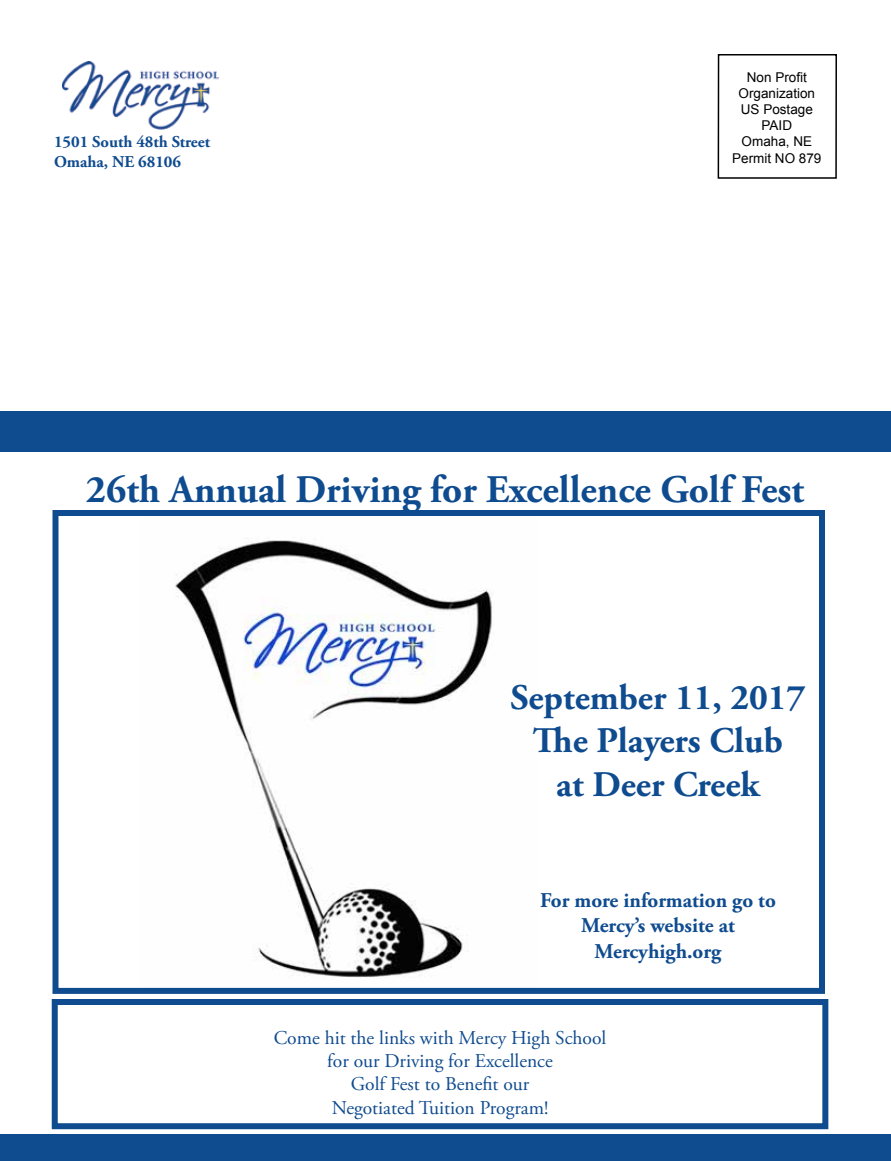
<style>
.page{position:relative;width:891px;height:1161px;background:#fff}
.page>*{position:absolute;margin:0;border:0;box-sizing:border-box;transform-origin:0 0}
.t1{font:700 39px "Adobe Garamond Pro";color:#0f4b8f}
.t2{font:700 36px/43.2px "Adobe Garamond Pro";color:#0f4b8f;text-align:center}
.t3{font:700 21px/25.2px "Adobe Garamond Pro";color:#0f4b8f;text-align:center}
.t4{font:19.5px/23.4px "Adobe Garamond Pro";color:#0f4b8f;text-align:center}
.t5{font:700 16.5px/19.8px "Adobe Garamond Pro";color:#0f4b8f}
.t6{font:13.5px/16.2px "Arial";color:#000;text-align:center}
</style>
<div class="page">
<div style="left:718px;top:54px;width:119px;height:125px;border:2px solid #000"></div>
<div style="left:54px;top:1092px;width:796px;height:69px;background:linear-gradient(to right,#fff,#fefeff)"></div>
<img style="left:63px;top:61px;width:156px;height:69px">
<div style="left:0;top:411px;width:891px;height:41px;background:#0f4b8f"></div>
<div style="left:0;top:1134px;width:891px;height:27px;background:#0f4b8f"></div>
<div style="left:55px;top:1002px;width:770px;height:124px;background:#fff"></div>
<div style="left:52px;top:999px;width:776px;height:130px;border:6px solid #0f4b8f"></div>
<img style="left:175px;top:538px;width:317px;height:440px">
<div style="left:52px;top:510px;width:773px;height:484px;border:6px solid #0f4b8f"></div>
<p class="t5" style="left:54px;top:132px;width:158px">1501 South 48th Street<br>Omaha, NE 68106</p>
<p class="t6" style="left:732px;top:69px;width:91px">Non Profit<br>Organization<br>US Postage<br>PAID<br>Omaha, NE<br>Permit NO 879</p>
<h1 class="t1" style="left:86px;top:466px;width:720px">26th Annual Driving for Excellence Golf Fest</h1>
<h2 class="t2" style="left:511px;top:677px;width:296px">September 11, 2017<br>The Players Club<br>at Deer Creek</h2>
<p class="t3" style="left:540px;top:888px;width:237px">For more information go to<br>Mercy’s website at<br>Mercyhigh.org</p>
<p class="t4" style="left:274px;top:1026px;width:334px">Come hit the links with Mercy High School for our Driving for Excellence<br>Golf Fest to Benefit our<br>Negotiated Tuition Program!</p>
</div>
